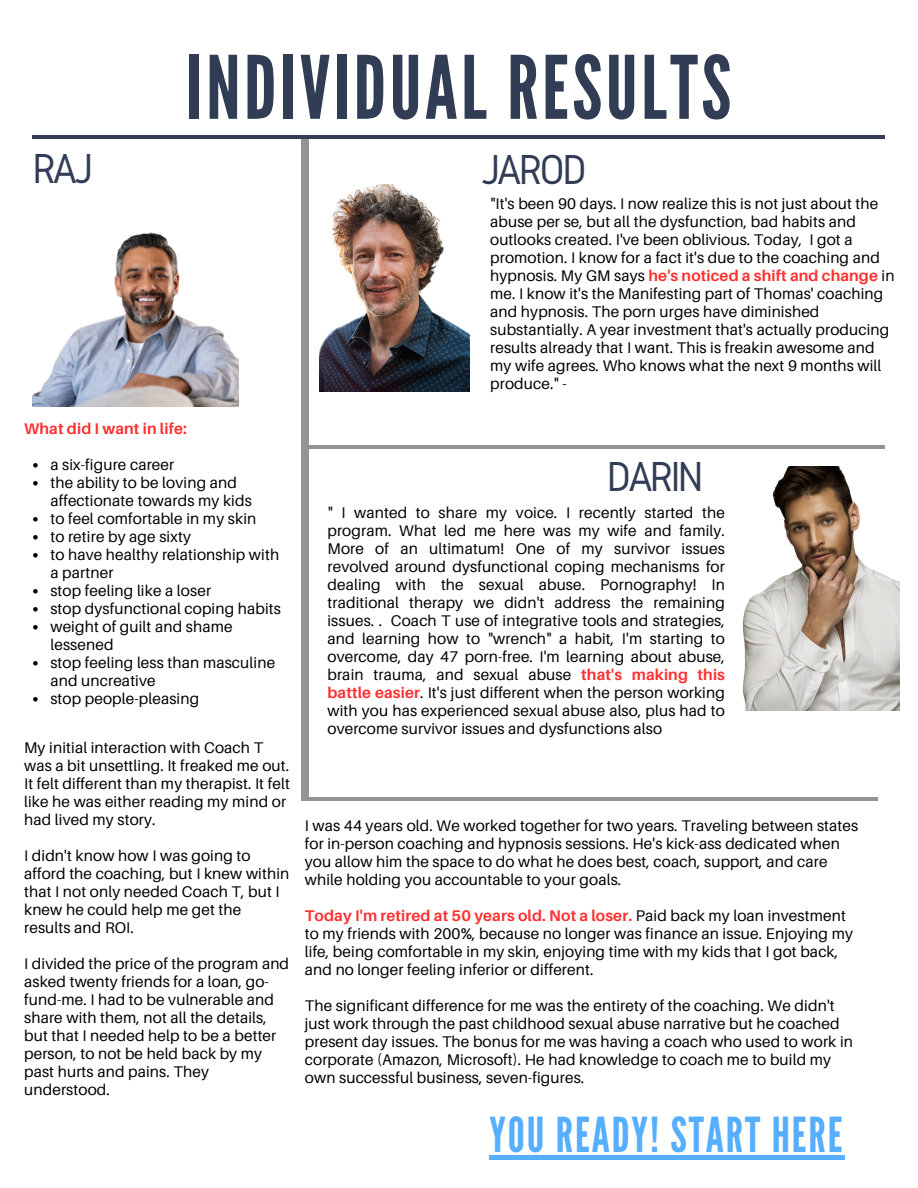
<style>
.page{position:relative;width:918px;height:1188px;background:#fff}
.page>*{position:absolute;margin:0;border:0;box-sizing:border-box;transform-origin:0 0}
.t1{font:87.15px "League Gothic";letter-spacing:.04em;color:#313c55}
.t2{font:48.15px "League Gothic";letter-spacing:.04em;color:#56aeff}
.t3{font:43.65px "Gidole";letter-spacing:-.06em;color:#313c55}
.t4{font:15.45px/18px "Aileron";letter-spacing:.01em;color:#000}
.t5{font:700 15.45px "Aileron";letter-spacing:.01em;color:#ff3131}
.s1{font-weight:700;color:#ff3131}
</style>
<div class="page">
<hr style="left:33px;top:135px;width:852px;height:3px;background:#313c55">
<img style="left:319px;top:184px;width:151px;height:207px">
<img style="left:742px;top:466px;width:157px;height:244px">
<hr style="left:308px;top:446px;width:577px;height:3px;background:#919597">
<svg style="left:33px;top:463px;width:5px;height:5px"></svg>
<svg style="left:33px;top:481px;width:5px;height:5px"></svg>
<svg style="left:33px;top:517px;width:5px;height:5px"></svg>
<svg style="left:33px;top:535px;width:5px;height:5px"></svg>
<svg style="left:33px;top:553px;width:5px;height:5px"></svg>
<svg style="left:33px;top:589px;width:5px;height:5px"></svg>
<svg style="left:33px;top:607px;width:5px;height:5px"></svg>
<svg style="left:33px;top:625px;width:5px;height:5px"></svg>
<svg style="left:33px;top:661px;width:5px;height:5px"></svg>
<svg style="left:33px;top:697px;width:5px;height:5px"></svg>
<img style="left:33px;top:232px;width:205px;height:174px">
<div style="left:301px;top:139px;width:8px;height:662px;background:#919597"></div>
<hr style="left:301px;top:797px;width:577px;height:4px;background:#919597">
<hr style="left:490px;top:1155px;width:355px;height:4px;background:#56aeff">
<h1 class="t1" style="left:186px;top:37px;width:546px">INDIVIDUAL RESULTS</h1>
<p class="t3" style="left:33px;top:144px;width:62px">RAJ</p>
<h2 class="t3" style="left:481px;top:145px;width:108px">JAROD</h2>
<h3 class="t5" style="left:24px;top:419px;width:164px">What did I want in life:</h3>
<p class="t4" style="left:50px;top:455px;width:125px">a six-figure career</p>
<p class="t4" style="left:50px;top:473px;width:203px">the ability to be loving and affectionate towards my kids</p>
<p class="t4" style="left:50px;top:509px;width:207px">to feel comfortable in my skin</p>
<p class="t4" style="left:50px;top:527px;width:142px">to retire by age sixty</p>
<p class="t4" style="left:50px;top:545px;width:230px">to have healthy relationship with a partner</p>
<p class="t4" style="left:50px;top:581px;width:162px">stop feeling like a loser</p>
<p class="t4" style="left:50px;top:599px;width:232px">stop dysfunctional coping habits</p>
<p class="t4" style="left:50px;top:617px;width:184px">weight of guilt and shame lessened</p>
<p class="t4" style="left:50px;top:653px;width:226px">stop feeling less than masculine and uncreative</p>
<p class="t4" style="left:50px;top:689px;width:150px">stop people-pleasing</p>
<h2 class="t4" style="left:24px;top:738px;width:267px">My initial interaction with Coach T was a bit unsettling. It freaked me out.<br>It felt different than my therapist. It felt like he was either reading my mind or had lived my story.</h2>
<p class="t4" style="left:24px;top:846px;width:267px">I didn't know how I was going to afford the coaching, but I knew within that I not only needed Coach T, but I knew he could help me get the results and ROI.</p>
<p class="t4" style="left:24px;top:954px;width:267px">I divided the price of the program and asked twenty friends for a loan, go&shy;fund-me. I had to be vulnerable and share with them, not all the details, but that I needed help to be a better person, to not be held back by my past hurts and pains. They understood.</p>
<h2 class="t4" style="left:490px;top:194px;width:406px">"It's been 90 days. I now realize this is not just about the abuse per se, but all the dysfunction, bad habits and outlooks created. I've been oblivious. Today, I got a promotion. I know for a fact it's due to the coaching and hypnosis. My GM says <span class="s1">he's noticed a shift and change</span> in me. I know it's the Manifesting part of Thomas' coaching and hypnosis. The porn urges have diminished substantially. A year investment that's actually producing results already that I want. This is freakin awesome and my wife agrees. Who knows what the next 9 months will produce." -</h2>
<p class="t3" style="left:607px;top:452px;width:98px">DARIN</p>
<p class="t4" style="left:327px;top:503px;width:399px;text-align:justify">" I wanted to share my voice. I recently started the program. What led me here was my wife and family.<br>More of an ultimatum! One of my survivor issues revolved around dysfunctional coping mechanisms for dealing with the sexual abuse. Pornography! In traditional therapy we didn't address the remaining issues. . Coach T use of integrative tools and strategies, and learning how to "wrench" a habit, I'm starting to overcome, day 47 porn-free. I'm learning about abuse, brain trauma, and sexual abuse <span class="s1">that's making this battle easier</span>. It's just different when the person working with you has experienced sexual abuse also, plus had to overcome survivor issues and dysfunctions also</p>
<p class="t4" style="left:305px;top:816px;width:555px">I was 44 years old. We worked together for two years. Traveling between states for in-person coaching and hypnosis sessions. He's kick-ass dedicated when you allow him the space to do what he does best, coach, support, and care while holding you accountable to your goals.</p>
<p class="t4" style="left:305px;top:906px;width:550px"><span class="s1">Today I'm retired at 50 years old. Not a loser.</span> Paid back my loan investment to my friends with 200%, because no longer was finance an issue. Enjoying my life, being comfortable in my skin, enjoying time with my kids that I got back, and no longer feeling inferior or different.</p>
<p class="t4" style="left:305px;top:996px;width:550px">The significant difference for me was the entirety of the coaching. We didn't just work through the past childhood sexual abuse narrative but he coached present day issues. The bonus for me was having a coach who used to work in corporate (Amazon, Microsoft). He had knowledge to coach me to build my own successful business, seven-figures.</p>
<p class="t2" style="left:490px;top:1107px;width:355px">YOU READY! START HERE</p>
</div>
